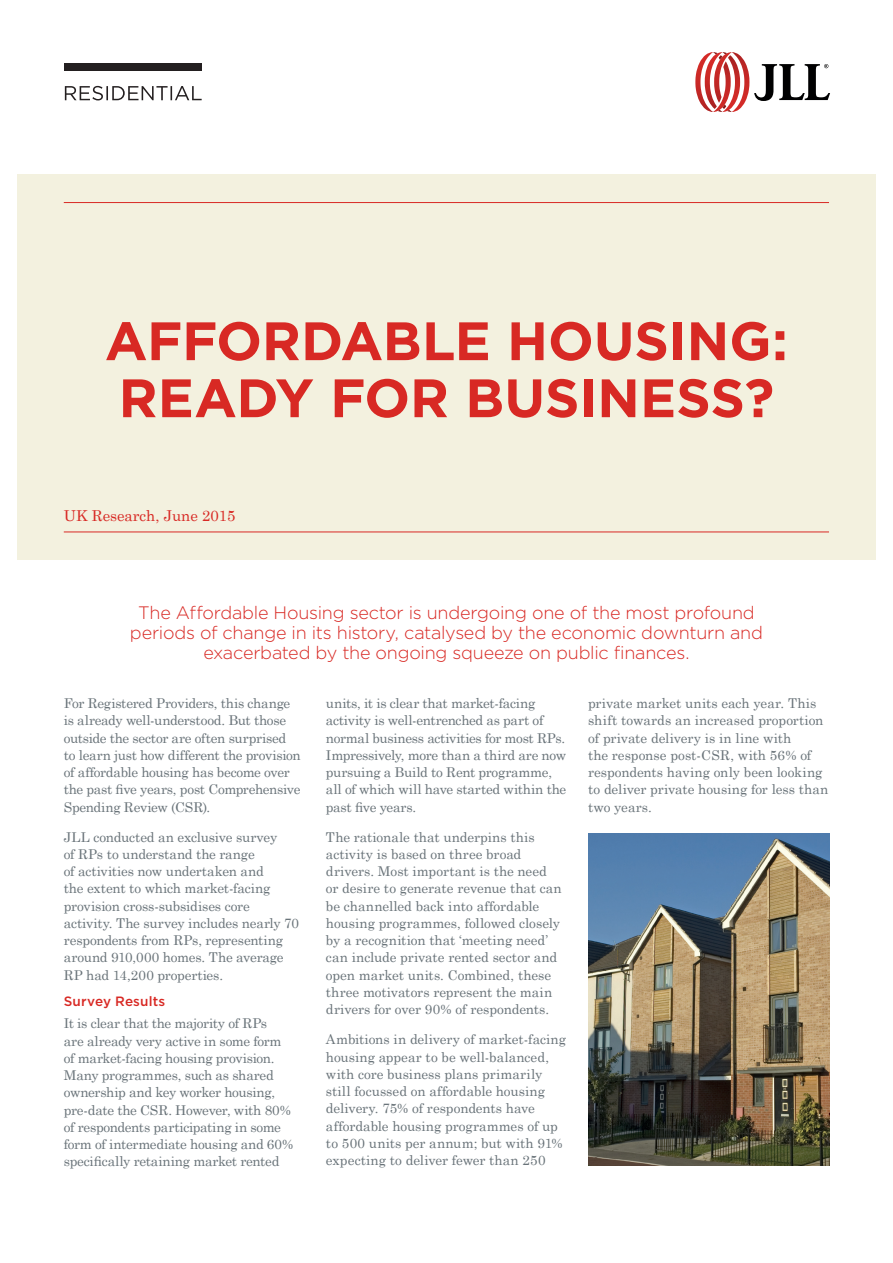
<style>
.page{position:relative;width:893px;height:1263px;background:#fff}
.page>*{position:absolute;margin:0;border:0;box-sizing:border-box;transform-origin:0 0}
.t1{font:700 54px/57px "Gotham HTF";letter-spacing:-.005em;color:#d82924}
.t2{font:300 18px/20.2px "Gotham HTF";letter-spacing:-.015em;color:#d82924;text-align:center}
.t3{font:15px "Century Schoolbook";color:#d82924}
.t4{font:13.5px/17.2px "Century Schoolbook";letter-spacing:-.015em;color:#697379}
.t5{font:500 13.5px "Gotham HTF";letter-spacing:.01em;color:#d82924}
</style>
<div class="page">
<svg style="left:695px;top:52px;width:135px;height:60px"></svg>
<div style="left:17px;top:174px;width:859px;height:386px;background:#f3f1df"></div>
<div style="left:64px;top:64px;width:138px;height:7px;background:#231f20"></div>
<svg style="left:65px;top:86px;width:137px;height:14px"></svg>
<hr style="left:64px;top:202px;width:765px;height:1px;background:#d82924">
<hr style="left:64px;top:532px;width:765px;height:1px;background:#d82924">
<img style="left:588px;top:833px;width:241px;height:332px">
<h1 class="t1" style="left:105px;top:311px;width:685px">AFFORDABLE HOUSING:<br>READY FOR BUSINESS?</h1>
<p class="t3" style="left:64px;top:506px;width:173px">UK Research, June 2015</p>
<h2 class="t2" style="left:130px;top:602px;width:635px">The Affordable Housing sector is undergoing one of the most profound periods of change in its history, catalysed by the economic downturn and exacerbated by the ongoing squeeze on public finances.</h2>
<p class="t4" style="left:64px;top:694px;width:239px">For Registered Providers, this change is already well-understood. But those outside the sector are often surprised to learn just how different the provision of affordable housing has become over the past five years, post Comprehensive Spending Review (CSR).</p>
<p class="t4" style="left:64px;top:828px;width:237px">JLL conducted an exclusive survey<br>of RPs to understand the range<br>of activities now undertaken and<br>the extent to which market-facing provision cross-subsidises core activity. The survey includes nearly 70 respondents from RPs, representing around 910,000 homes. The average RP had 14,200 properties.</p>
<p class="t5" style="left:64px;top:993px;width:103px">Survey Results</p>
<p class="t4" style="left:64px;top:1014px;width:231px">It is clear that the majority of RPs<br>are already very active in some form of market-facing housing provision.<br>Many programmes, such as shared ownership and key worker housing, pre-date the CSR. However, with 80% of respondents participating in some form of intermediate housing and 60% specifically retaining market rented</p>
<p class="t4" style="left:326px;top:694px;width:242px">units, it is clear that market-facing activity is well-entrenched as part of normal business activities for most RPs.<br>Impressively, more than a third are now pursuing a Build to Rent programme, all of which will have started within the past five years.</p>
<p class="t4" style="left:326px;top:828px;width:237px">The rationale that underpins this activity is based on three broad drivers. Most important is the need or desire to generate revenue that can be channelled back into affordable housing programmes, followed closely by a recognition that ‘meeting need’ can include private rented sector and open market units. Combined, these three motivators represent the main drivers for over 90% of respondents.</p>
<p class="t4" style="left:326px;top:1030px;width:242px">Ambitions in delivery of market-facing housing appear to be well-balanced, with core business plans primarily still focussed on affordable housing delivery. 75% of respondents have affordable housing programmes of up to 500 units per annum; but with 91% expecting to deliver fewer than 250</p>
<p class="t4" style="left:588px;top:694px;width:242px">private market units each year. This shift towards an increased proportion of private delivery is in line with<br>the response post-CSR, with 56% of respondents having only been looking to deliver private housing for less than two years.</p>
</div>
